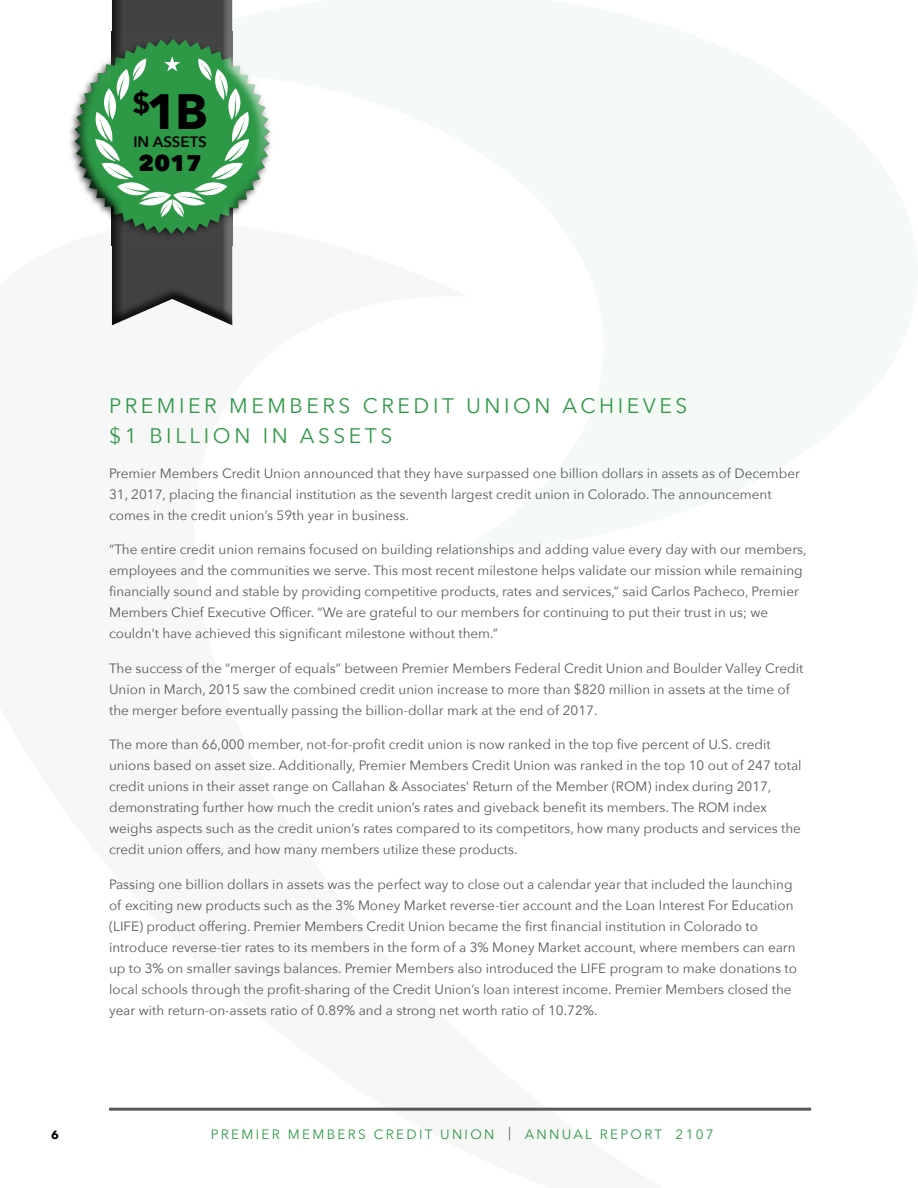
<style>
.page{position:relative;width:918px;height:1188px;background:#fff}
.page>*{position:absolute;margin:0;border:0;box-sizing:border-box;transform-origin:0 0}
.t1{font:700 49.5px "Avenir Next";color:#000}
.t2{font:800 22.5px "Avenir Next";color:#000}
.t3{font:21px/30px "Avenir Next";letter-spacing:.17em;color:#2d9947}
.t4{font:600 15px "Avenir Next";color:#000}
.t5{font:13.5px/21px "Avenir Next";color:#58595b}
.t6{font:13.5px "Avenir Next";letter-spacing:.17em;color:#2d9947}
.t7{font:700 12px "Avenir Next";color:#000}
.s1{color:#58595b}
</style>
<div class="page">
<hr style="left:109px;top:1108px;width:702px;height:3px;background:#58595b">
<div style="left:76px;top:0;width:202px;height:333px;background:#f7faf7"></div>
<div style="left:62px;top:0;width:210px;height:336px;background:#000;opacity:.75"></div>
<h1 class="t1" style="left:132px;top:69px;width:77px"><sup>$</sup>1B</h1>
<p class="t4" style="left:133px;top:129px;width:75px">IN ASSETS</p>
<h2 class="t2" style="left:139px;top:150px;width:64px">2017</h2>
<h3 class="t3" style="left:109px;top:390px;width:580px">PREMIER MEMBERS CREDIT UNION ACHIEVES $1 BILLION IN ASSETS</h3>
<p class="t5" style="left:109px;top:462px;width:692px">Premier Members Credit Union announced that they have surpassed one billion dollars in assets as of December<br>31, 2017, placing the financial institution as the seventh largest credit union in Colorado. The announcement comes in the credit union’s 59th year in business.</p>
<p class="t5" style="left:109px;top:538px;width:699px">“The entire credit union remains focused on building relationships and adding value every day with our members, employees and the communities we serve. This most recent milestone helps validate our mission while remaining financially sound and stable by providing competitive products, rates and services,” said Carlos Pacheco, Premier Members Chief Executive Officer. “We are grateful to our members for continuing to put their trust in us; we couldn’t have achieved this significant milestone without them.”</p>
<p class="t5" style="left:109px;top:657px;width:696px">The success of the “merger of equals” between Premier Members Federal Credit Union and Boulder Valley Credit<br>Union in March, 2015 saw the combined credit union increase to more than $820 million in assets at the time of the merger before eventually passing the billion-dollar mark at the end of 2017.</p>
<p class="t5" style="left:109px;top:733px;width:694px">The more than 66,000 member, not-for-profit credit union is now ranked in the top five percent of U.S. credit unions based on asset size. Additionally, Premier Members Credit Union was ranked in the top 10 out of 247 total credit unions in their asset range on Callahan &amp; Associates’ Return of the Member (ROM) index during 2017, demonstrating further how much the credit union’s rates and giveback benefit its members. The ROM index weighs aspects such as the credit union’s rates compared to its competitors, how many products and services the credit union offers, and how many members utilize these products.</p>
<p class="t5" style="left:109px;top:873px;width:689px">Passing one billion dollars in assets was the perfect way to close out a calendar year that included the launching of exciting new products such as the 3% Money Market reverse-tier account and the Loan Interest For Education (LIFE) product offering. Premier Members Credit Union became the first financial institution in Colorado to introduce reverse-tier rates to its members in the form of a 3% Money Market account, where members can earn up to 3% on smaller savings balances. Premier Members also introduced the LIFE program to make donations to local schools through the profit-sharing of the Credit Union’s loan interest income. Premier Members closed the year with return-on-assets ratio of 0.89% and a strong net worth ratio of 10.72%.</p>
<p class="t7" style="left:51px;top:1124px;width:9px">6</p>
<p class="t6" style="left:211px;top:1123px;width:505px">PREMIER MEMBERS CREDIT UNION <span class="s1">|</span> ANNUAL REPORT 2107</p>
</div>
